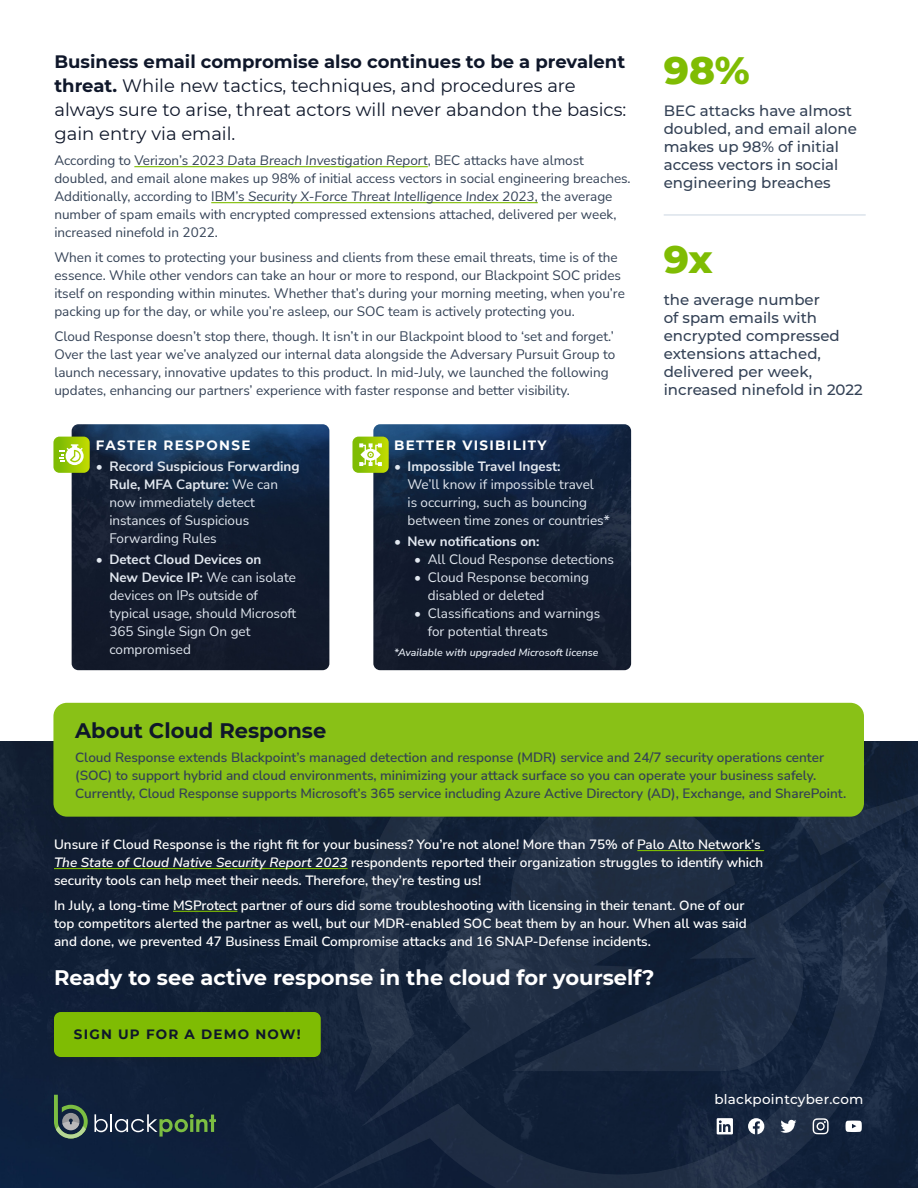
<style>
.page{position:relative;width:918px;height:1188px;background:#fff}
.page>*{position:absolute;margin:0;border:0;box-sizing:border-box;transform-origin:0 0}
.t1{font:800 39px "Montserrat";color:#7fbc03}
.small_subhead{font:700 21px "Montserrat";color:#fff}
.small_subhead-2{font:700 21px "Montserrat";color:#0f172a}
.H3_Bold{font:18px/24px "Montserrat";color:#0f172a}
.H3_Bold-2{font:500 15px/18px "Montserrat";color:#334155}
.t2{font:13.5px/18px "Nunito Sans";color:#334155}
.t3{font:600 13.5px/18px "Nunito Sans";color:#fff}
.t4{font:13.5px/18px "Nunito Sans";color:#e2e8f0}
.t5{font:600 13.5px/18px "Nunito Sans";color:#334155}
.kicker{font:700 13.5px "Montserrat";letter-spacing:.1em;color:#fff}
.t6{font:700 13.5px "Nunito Sans";color:#e2e8f0}
.website_url{font:500 13.5px "Montserrat";letter-spacing:.02em;color:#fff}
.kicker-2{font:700 13.5px "Montserrat";letter-spacing:.09em;color:#0f172a}
.t7{font:italic 600 10.5px "Nunito Sans";color:#e2e8f0}
.s1{font-weight:700}
.s2{font-style:italic}
</style>
<div class="page">
<div style="left:0;top:741px;width:918px;height:447px;background:#101f37"></div>
<svg style="left:354px;top:741px;width:564px;height:352px;background:#16253c"></svg>
<svg style="left:306px;top:863px;width:599px;height:325px;background:#16253d"></svg>
<svg style="left:736px;top:857px;width:129px;height:214px;background:#1b2a42"></svg>
<svg style="left:361px;top:817px;width:375px;height:310px;background:#1a283e"></svg>
<div style="left:47px;top:1008px;width:280px;height:58px;background:#101f37"></div>
<div style="left:54px;top:1012px;width:267px;height:45px;background:#7fbc03;border-radius:7px"></div>
<div style="left:53px;top:703px;width:811px;height:114px;background:#89c117;border-radius:14px"></div>
<svg style="left:748px;top:1118px;width:16px;height:16px"></svg>
<svg style="left:813px;top:1118px;width:16px;height:16px"></svg>
<svg style="left:717px;top:1118px;width:16px;height:16px"></svg>
<svg style="left:780px;top:1120px;width:16px;height:13px"></svg>
<svg style="left:846px;top:1121px;width:16px;height:11px"></svg>
<hr style="left:637px;top:850px;width:127px;height:1px;background:#7fbc03">
<hr style="left:54px;top:868px;width:294px;height:1px;background:#7fbc03">
<hr style="left:173px;top:911px;width:64px;height:1px;background:#7fbc03">
<hr style="left:134px;top:166px;width:294px;height:1px;background:#7fbc03">
<hr style="left:211px;top:202px;width:327px;height:1px;background:#7fbc03">
<img style="left:72px;top:424px;width:257px;height:246px">
<img style="left:373px;top:424px;width:258px;height:246px">
<svg style="left:352px;top:437px;width:37px;height:36px"></svg>
<svg style="left:53px;top:437px;width:37px;height:36px"></svg>
<hr style="left:664px;top:215px;width:202px;height:1px;background:#cbd5e1">
<svg style="left:54px;top:1095px;width:34px;height:43px"></svg>
<svg style="left:94px;top:1114px;width:122px;height:23px;background:#384e4f"></svg>
<p class="H3_Bold" style="left:54px;top:49px;width:573px"><span class="s1">Business email compromise also continues to be a prevalent threat.</span> While new tactics, techniques, and procedures are always sure to arise, threat actors will never abandon the basics: gain entry via email.</p>
<p class="t2" style="left:54px;top:151px;width:578px">According to Verizon’s <span class="s2">2023 Data Breach Investigation Report</span>, BEC attacks have almost doubled, and email alone makes up 98% of initial access vectors in social engineering breaches.<br>Additionally, according to IBM’s <span class="s2">Security X-Force Threat Intelligence Index 2023</span>, the average number of spam emails with encrypted compressed extensions attached, delivered per week, increased ninefold in 2022.</p>
<p class="t2" style="left:54px;top:248px;width:572px">When it comes to protecting your business and clients from these email threats, time is of the essence. While other vendors can take an hour or more to respond, our Blackpoint SOC prides itself on responding within minutes. Whether that’s during your morning meeting, when you’re packing up for the day, or while you’re asleep, our SOC team is actively protecting you.</p>
<p class="t2" style="left:54px;top:326px;width:562px">Cloud Response doesn’t stop there, though. It isn’t in our Blackpoint blood to ‘set and forget.’ Over the last year we’ve analyzed our internal data alongside the Adversary Pursuit Group to launch necessary, innovative updates to this product. In mid-July, we launched the following updates, enhancing our partners’ experience with faster response and better visibility.</p>
<p class="kicker" style="left:96px;top:435px;width:156px">FASTER RESPONSE</p>
<p class="t4" style="left:109px;top:457px;width:192px;text-indent:-14px"><span class="s1">• Record Suspicious Forwarding<br>Rule, MFA Capture:</span> We can now immediately detect instances of Suspicious<br>Forwarding Rules</p>
<p class="t4" style="left:109px;top:550px;width:188px;text-indent:-14px"><span class="s1">• Detect Cloud Devices on<br>New Device IP:</span> We can isolate devices on IPs outside of typical usage, should Microsoft<br>365 Single Sign On get compromised</p>
<p class="kicker" style="left:394px;top:435px;width:154px">BETTER VISIBILITY</p>
<p class="t4" style="left:408px;top:457px;width:204px;text-indent:-14px"><span class="s1">• Impossible Travel Ingest:<br></span>We’ll know if impossible travel<br>is occurring, such as bouncing between time zones or countries*</p>
<p class="t6" style="left:394px;top:532px;width:147px">• New notifications on:</p>
<p class="t4" style="left:414px;top:550px;width:201px">• All Cloud Response detections</p>
<p class="t4" style="left:428px;top:568px;width:163px;text-indent:-14px">• Cloud Response becoming disabled or deleted</p>
<p class="t4" style="left:428px;top:604px;width:174px;text-indent:-14px">• Classifications and warnings for potential threats</p>
<p class="t7" style="left:394px;top:645px;width:206px">*Available with upgraded Microsoft license</p>
<h1 class="t1" style="left:664px;top:42px;width:87px">98%</h1>
<p class="H3_Bold-2" style="left:664px;top:101px;width:195px">BEC attacks have almost doubled, and email alone makes up 98% of initial access vectors in social engineering breaches</p>
<h1 class="t1" style="left:664px;top:231px;width:51px">9x</h1>
<p class="H3_Bold-2" style="left:664px;top:290px;width:201px">the average number<br>of spam emails with encrypted compressed extensions attached, delivered per week, increased ninefold in 2022</p>
<p class="small_subhead-2" style="left:75px;top:715px;width:253px">About Cloud Response</p>
<p class="t5" style="left:75px;top:748px;width:773px">Cloud Response extends Blackpoint’s managed detection and response (MDR) service and 24/7 security operations center (SOC) to support hybrid and cloud environments, minimizing your attack surface so you can operate your business safely.<br>Currently, Cloud Response supports Microsoft’s 365 service including Azure Active Directory (AD), Exchange, and SharePoint.</p>
<p class="t3" style="left:54px;top:835px;width:711px">Unsure if Cloud Response is the right fit for your business? You’re not alone! More than 75% of Palo Alto Network’s<br><span class="s2">The State of Cloud Native Security Report 2023</span> respondents reported their organization struggles to identify which security tools can help meet their needs. Therefore, they’re testing us!</p>
<p class="t3" style="left:54px;top:896px;width:694px">In July, a long-time MSProtect partner of ours did some troubleshooting with licensing in their tenant. One of our top competitors alerted the partner as well, but our MDR-enabled SOC beat them by an hour. When all was said and done, we prevented 47 Business Email Compromise attacks and 16 SNAP-Defense incidents.</p>
<p class="small_subhead" style="left:54px;top:962px;width:602px">Ready to see active response in the cloud for yourself?</p>
<p class="kicker-2" style="left:74px;top:1024px;width:228px">SIGN UP FOR A DEMO NOW!</p>
<p class="website_url" style="left:714px;top:1090px;width:151px">blackpointcyber.com</p>
</div>
